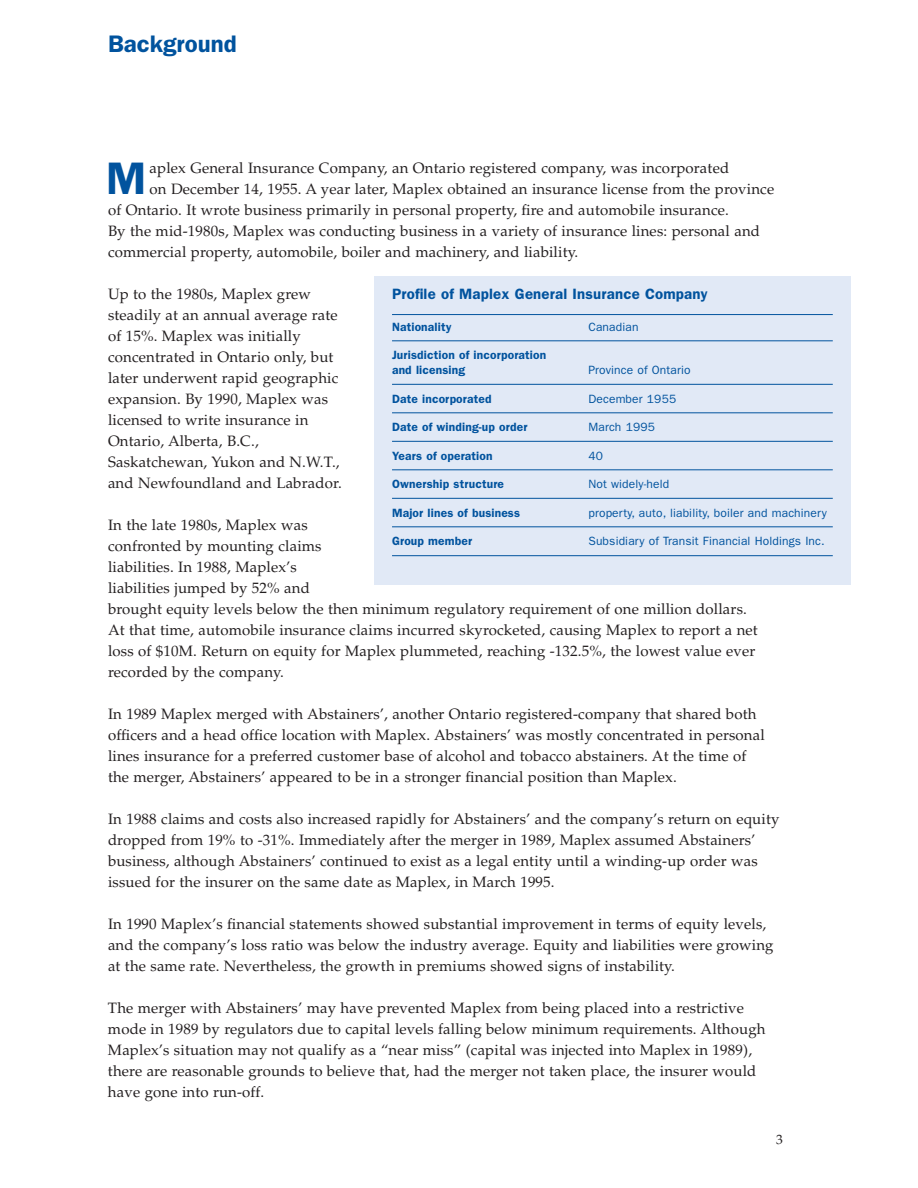
<style>
.page{position:relative;width:918px;height:1188px;background:#fff}
.page>*{position:absolute;margin:0;border:0;box-sizing:border-box;transform-origin:0 0}
.t1{font:600 45.75px "Franklin Gothic";color:#01539e}
.t2{font:600 24px "Franklin Gothic";color:#01539e}
.t3{font:15px/21px "Palatino";letter-spacing:.01em;color:#231f20}
.t4{font:600 15px "Franklin Gothic";letter-spacing:.01em;color:#01539e}
.t5{font:13.5px "Palatino";color:#231f20}
.t6{font:600 12px/15px "Franklin Gothic";letter-spacing:.01em;color:#01539e}
.t7{font:12px "Franklin Gothic";letter-spacing:.01em;color:#01539e}
</style>
<div class="page">
<div style="left:374px;top:277px;width:477px;height:308px;background:#e1e9f6"></div>
<hr style="left:392px;top:314px;width:441px;height:1px;background:#01539e">
<hr style="left:392px;top:341px;width:441px;height:1px;background:#01539e">
<hr style="left:392px;top:384px;width:441px;height:1px;background:#01539e">
<hr style="left:392px;top:413px;width:441px;height:1px;background:#01539e">
<hr style="left:392px;top:441px;width:441px;height:1px;background:#01539e">
<hr style="left:392px;top:470px;width:441px;height:1px;background:#01539e">
<hr style="left:392px;top:498px;width:441px;height:1px;background:#01539e">
<hr style="left:392px;top:527px;width:441px;height:1px;background:#01539e">
<hr style="left:392px;top:555px;width:441px;height:1px;background:#01539e">
<h2 class="t2" style="left:108px;top:36px;width:130px">Background</h2>
<h1 class="t1" style="left:106px;top:163px;width:42px">M</h1>
<p class="t3" style="left:150px;top:159px;width:581px">aplex General Insurance Company, an Ontario registered company, was incorporated</p>
<p class="t3" style="left:150px;top:180px;width:626px">on December 14, 1955. A year later, Maplex obtained an insurance license from the province</p>
<p class="t3" style="left:108px;top:201px;width:622px">of Ontario. It wrote business primarily in personal property, fire and automobile insurance.</p>
<p class="t3" style="left:108px;top:222px;width:654px">By the mid-1980s, Maplex was conducting business in a variety of insurance lines: personal and</p>
<p class="t3" style="left:108px;top:243px;width:472px">commercial property, automobile, boiler and machinery, and liability.</p>
<p class="t3" style="left:108px;top:285px;width:235px">Up to the 1980s, Maplex grew steadily at an annual average rate of 15%. Maplex was initially concentrated in Ontario only, but later underwent rapid geographic expansion. By 1990, Maplex was licensed to write insurance in<br>Ontario, Alberta, B.C.,<br>Saskatchewan, Yukon and N.W.T., and Newfoundland and Labrador.</p>
<p class="t3" style="left:108px;top:516px;width:651px">In the late 1980s, Maplex was<br>confronted by mounting claims<br>liabilities. In 1988, Maplex’s<br>liabilities jumped by 52% and<br>brought equity levels below the then minimum regulatory requirement of one million dollars.<br>At that time, automobile insurance claims incurred skyrocketed, causing Maplex to report a net loss of $10M. Return on equity for Maplex plummeted, reaching -132.5%, the lowest value ever recorded by the company.</p>
<p class="t3" style="left:108px;top:705px;width:658px">In 1989 Maplex merged with Abstainers’, another Ontario registered-company that shared both officers and a head office location with Maplex. Abstainers’ was mostly concentrated in personal lines insurance for a preferred customer base of alcohol and tobacco abstainers. At the time of the merger, Abstainers’ appeared to be in a stronger financial position than Maplex.</p>
<p class="t3" style="left:108px;top:810px;width:673px">In 1988 claims and costs also increased rapidly for Abstainers’ and the company’s return on equity dropped from 19% to -31%. Immediately after the merger in 1989, Maplex assumed Abstainers’ business, although Abstainers’ continued to exist as a legal entity until a winding-up order was issued for the insurer on the same date as Maplex, in March 1995.</p>
<p class="t3" style="left:108px;top:915px;width:667px">In 1990 Maplex’s financial statements showed substantial improvement in terms of equity levels, and the company’s loss ratio was below the industry average. Equity and liabilities were growing at the same rate. Nevertheless, the growth in premiums showed signs of instability.</p>
<p class="t3" style="left:108px;top:999px;width:659px">The merger with Abstainers’ may have prevented Maplex from being placed into a restrictive mode in 1989 by regulators due to capital levels falling below minimum requirements. Although Maplex’s situation may not qualify as a “near miss” (capital was injected into Maplex in 1989), there are reasonable grounds to believe that, had the merger not taken place, the insurer would have gone into run-off.</p>
<p class="t4" style="left:392px;top:289px;width:317px">Profile of Maplex General Insurance Company</p>
<p class="t6" style="left:392px;top:320px;width:61px">Nationality</p>
<p class="t7" style="left:588px;top:322px;width:52px">Canadian</p>
<p class="t6" style="left:392px;top:348px;width:156px">Jurisdiction of incorporation and licensing</p>
<p class="t7" style="left:588px;top:366px;width:104px">Province of Ontario</p>
<p class="t6" style="left:392px;top:392px;width:101px">Date incorporated</p>
<p class="t7" style="left:588px;top:394px;width:89px">December 1955</p>
<p class="t6" style="left:392px;top:420px;width:137px">Date of winding-up order</p>
<p class="t7" style="left:588px;top:423px;width:68px">March 1995</p>
<p class="t6" style="left:392px;top:449px;width:102px">Years of operation</p>
<p class="t7" style="left:588px;top:451px;width:16px">40</p>
<p class="t6" style="left:392px;top:477px;width:114px">Ownership structure</p>
<p class="t7" style="left:588px;top:480px;width:82px">Not widely-held</p>
<p class="t6" style="left:392px;top:506px;width:130px">Major lines of business</p>
<p class="t7" style="left:588px;top:508px;width:240px">property, auto, liability, boiler and machinery</p>
<p class="t6" style="left:392px;top:534px;width:82px">Group member</p>
<p class="t7" style="left:588px;top:537px;width:238px">Subsidiary of Transit Financial Holdings Inc.</p>
<p class="t5" style="left:776px;top:1134px;width:8px">3</p>
</div>
